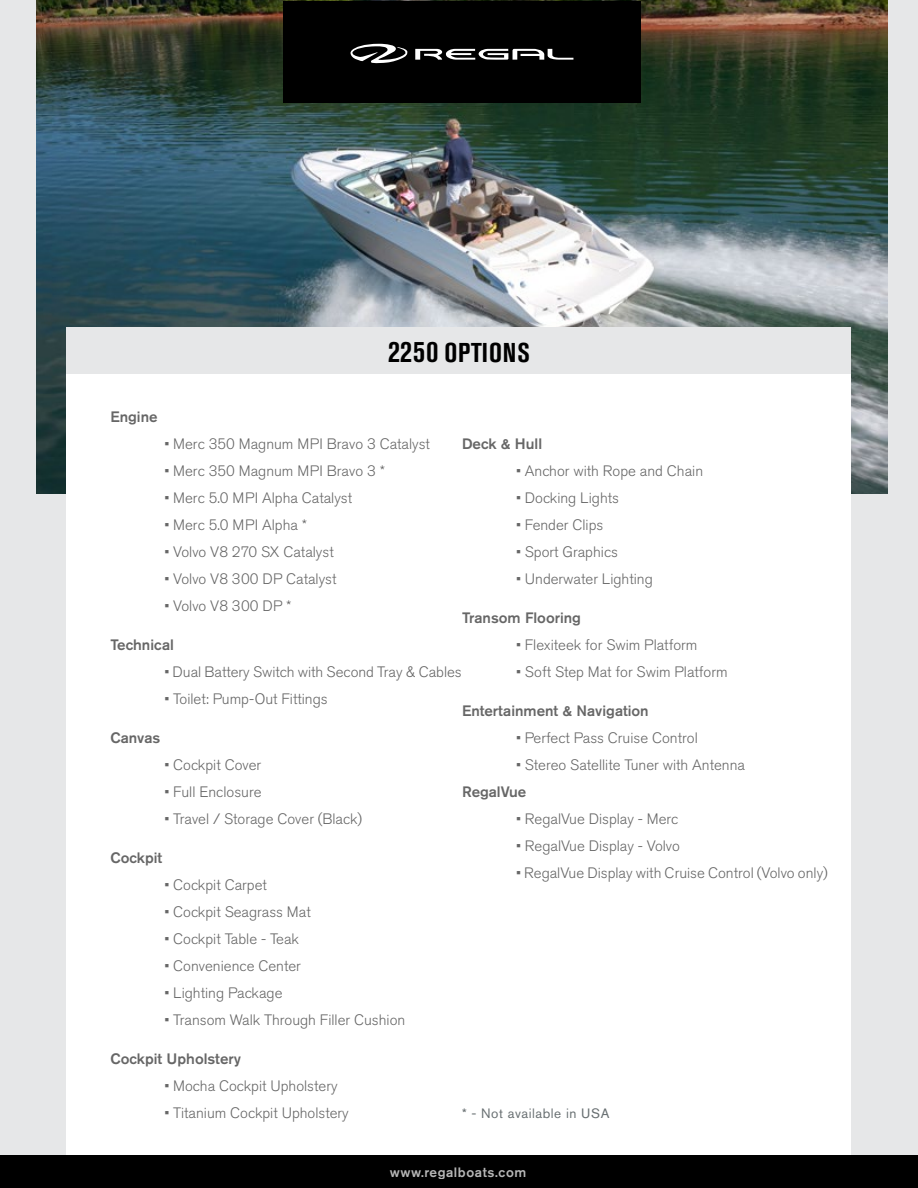
<style>
.page{position:relative;width:918px;height:1188px;background:#fff}
.page>*{position:absolute;margin:0;border:0;box-sizing:border-box;transform-origin:0 0}
.t1{font:700 condensed 27px "Akzidenz Grotesk Pro";letter-spacing:.035em;color:#000}
.t2{font:300 15px "Akzidenz Grotesk Pro";color:#000101}
.t3{font:500 15px "Akzidenz Grotesk Pro";color:#000101}
.t4{font:13.5px "Akzidenz Grotesk Pro";letter-spacing:.04em;color:#424b4e}
.t5{font:500 13.5px "Akzidenz Grotesk Pro";letter-spacing:.04em;color:#e5e5e5}
.s1{font-size:30px}
</style>
<div class="page">
<div style="left:0;top:1px;width:918px;height:1187px;background:#e6e7e8"></div>
<img style="left:36px;top:0;width:852px;height:494px">
<div style="left:67px;top:343px;width:784px;height:845px;background:#fff"></div>
<div style="left:67px;top:327px;width:784px;height:47px;background:#e6e7e8"></div>
<div style="left:283px;top:1px;width:358px;height:102px;background:#000"></div>
<svg style="left:415px;top:49px;width:158px;height:11px"></svg>
<svg style="left:351px;top:44px;width:57px;height:19px"></svg>
<div style="left:0;top:1155px;width:918px;height:33px;background:#000"></div>
<p class="t3" style="left:110px;top:407px;width:49px">Engine</p>
<h1 class="t1" style="left:388px;top:335px;width:143px"><span class="s1">2250</span> OPTIONS</h1>
<p class="t2" style="left:164px;top:434px;width:267px">• Merc 350 Magnum MPI Bravo 3 Catalyst</p>
<p class="t2" style="left:164px;top:461px;width:222px">• Merc 350 Magnum MPI Bravo 3 *</p>
<p class="t2" style="left:164px;top:488px;width:189px">• Merc 5.0 MPI Alpha Catalyst</p>
<p class="t2" style="left:164px;top:515px;width:144px">• Merc 5.0 MPI Alpha *</p>
<p class="t2" style="left:164px;top:542px;width:171px">• Volvo V8 270 SX Catalyst</p>
<p class="t2" style="left:164px;top:569px;width:174px">• Volvo V8 300 DP Catalyst</p>
<p class="t2" style="left:164px;top:596px;width:129px">• Volvo V8 300 DP *</p>
<p class="t3" style="left:110px;top:635px;width:65px">Technical</p>
<p class="t2" style="left:164px;top:662px;width:299px">• Dual Battery Switch with Second Tray &amp; Cables</p>
<p class="t2" style="left:164px;top:689px;width:165px">• Toilet: Pump-Out Fittings</p>
<p class="t3" style="left:110px;top:728px;width:52px">Canvas</p>
<p class="t2" style="left:164px;top:755px;width:98px">• Cockpit Cover</p>
<p class="t2" style="left:164px;top:782px;width:99px">• Full Enclosure</p>
<p class="t2" style="left:164px;top:809px;width:199px">• Travel / Storage Cover (Black)</p>
<p class="t3" style="left:110px;top:848px;width:53px">Cockpit</p>
<p class="t2" style="left:164px;top:875px;width:104px">• Cockpit Carpet</p>
<p class="t2" style="left:164px;top:902px;width:148px">• Cockpit Seagrass Mat</p>
<p class="t2" style="left:164px;top:929px;width:136px">• Cockpit Table - Teak</p>
<p class="t2" style="left:164px;top:956px;width:138px">• Convenience Center</p>
<p class="t2" style="left:164px;top:983px;width:120px">• Lighting Package</p>
<p class="t2" style="left:164px;top:1010px;width:242px">• Transom Walk Through Filler Cushion</p>
<p class="t3" style="left:110px;top:1049px;width:132px">Cockpit Upholstery</p>
<p class="t2" style="left:164px;top:1076px;width:175px">• Mocha Cockpit Upholstery</p>
<p class="t2" style="left:164px;top:1103px;width:186px">• Titanium Cockpit Upholstery</p>
<p class="t3" style="left:462px;top:434px;width:82px">Deck &amp; Hull</p>
<p class="t2" style="left:516px;top:461px;width:189px">• Anchor with Rope and Chain</p>
<p class="t2" style="left:516px;top:488px;width:105px">• Docking Lights</p>
<p class="t2" style="left:516px;top:515px;width:89px">• Fender Clips</p>
<p class="t2" style="left:516px;top:542px;width:104px">• Sport Graphics</p>
<p class="t2" style="left:516px;top:569px;width:138px">• Underwater Lighting</p>
<p class="t3" style="left:462px;top:608px;width:120px">Transom Flooring</p>
<p class="t2" style="left:516px;top:635px;width:183px">• Flexiteek for Swim Platform</p>
<p class="t2" style="left:516px;top:662px;width:213px">• Soft Step Mat for Swim Platform</p>
<p class="t3" style="left:462px;top:701px;width:188px">Entertainment &amp; Navigation</p>
<p class="t2" style="left:516px;top:728px;width:183px">• Perfect Pass Cruise Control</p>
<p class="t2" style="left:516px;top:755px;width:231px">• Stereo Satellite Tuner with Antenna</p>
<p class="t3" style="left:462px;top:782px;width:66px">RegalVue</p>
<p class="t2" style="left:516px;top:809px;width:164px">• RegalVue Display - Merc</p>
<p class="t2" style="left:516px;top:836px;width:166px">• RegalVue Display - Volvo</p>
<p class="t2" style="left:516px;top:863px;width:313px">• RegalVue Display with Cruise Control (Volvo only)</p>
<p class="t4" style="left:462px;top:1105px;width:149px">* - Not available in USA</p>
<p class="t5" style="left:390px;top:1163px;width:138px">www.regalboats.com</p>
</div>
